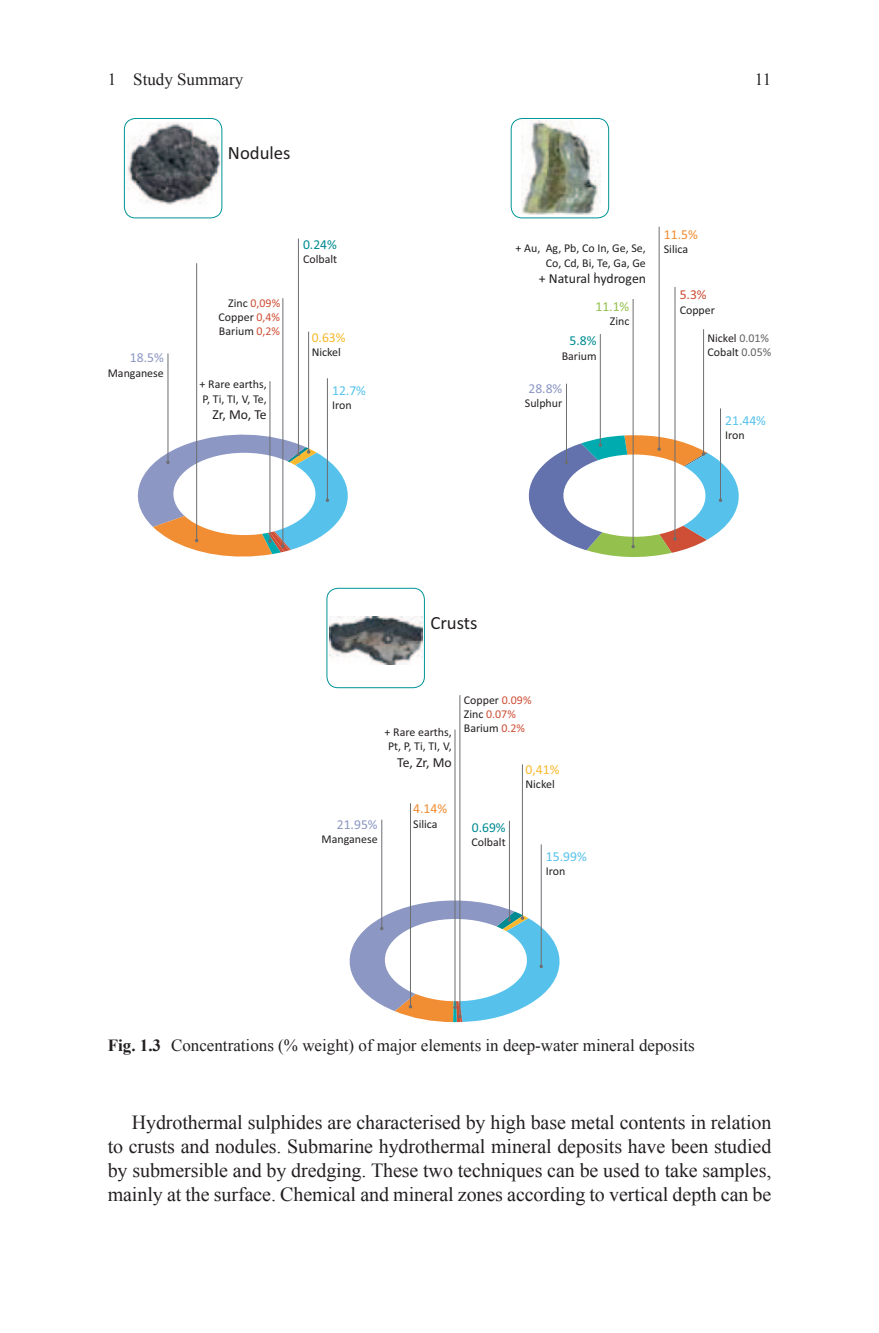
<style>
.page{position:relative;width:879px;height:1333px;background:#fff}
.page>*{position:absolute;margin:0;border:0;box-sizing:border-box;transform-origin:0 0}
.t1{font:20px/24px "Times New Roman";letter-spacing:-.005em;color:#231f20;text-align:justify}
.t2{font:18.8px "Calibri";color:#231f20}
.t3{font:17px "Times New Roman";color:#231f20}
.t4{font:13.8px "Calibri";color:#231f20}
.t5{font:13.6px "Calibri";color:#56c2eb}
.t6{font:13.6px "Calibri";color:#8c97c3}
.t7{font:13.6px "Calibri";color:#008b92}
.t8{font:13.6px "Calibri";color:#f8b92f}
.t9{font:13.6px "Calibri";color:#f18d32}
.t10{font:13.6px "Calibri";color:#94c04d}
.t11{font:13.6px "Calibri";color:#ce4f36}
.t12{font:12px/14.4px "Calibri";color:#231f20}
.s1{color:#ce4f36}
.s2{color:#626365}
.s3{font-weight:700}
</style>
<div class="page">
<img style="left:123px;top:122px;width:100px;height:89px">
<img style="left:521px;top:121px;width:80px;height:94px">
<img style="left:330px;top:616px;width:92px;height:49px">
<hr style="left:167px;top:353px;width:1px;height:109px;background:#6c6e72">
<hr style="left:196px;top:263px;width:1px;height:277px;background:#6c6e72">
<hr style="left:298px;top:238px;width:1px;height:216px;background:#6c6e72">
<hr style="left:308px;top:331px;width:1px;height:121px;background:#6c6e72">
<hr style="left:327px;top:378px;width:1px;height:122px;background:#6c6e72">
<hr style="left:269px;top:381px;width:1px;height:160px;background:#6c6e72">
<hr style="left:282px;top:298px;width:1px;height:248px;background:#6c6e72">
<svg style="left:137px;top:430px;width:211px;height:127px"></svg>
<div style="left:124px;top:118px;width:98px;height:100px;border:1px solid #009496;border-radius:11px"></div>
<hr style="left:566px;top:383px;width:1px;height:79px;background:#6c6e72">
<hr style="left:600px;top:334px;width:1px;height:111px;background:#6c6e72">
<hr style="left:632px;top:299px;width:1px;height:247px;background:#6c6e72">
<hr style="left:720px;top:408px;width:1px;height:92px;background:#6c6e72">
<hr style="left:703px;top:329px;width:1px;height:125px;background:#6c6e72">
<hr style="left:658px;top:227px;width:1px;height:222px;background:#6c6e72">
<hr style="left:674px;top:287px;width:1px;height:252px;background:#6c6e72">
<svg style="left:528px;top:434px;width:211px;height:123px"></svg>
<div style="left:511px;top:118px;width:98px;height:100px;border:1px solid #009496;border-radius:11px"></div>
<hr style="left:381px;top:819px;width:1px;height:109px;background:#6c6e72">
<hr style="left:410px;top:803px;width:1px;height:203px;background:#6c6e72">
<hr style="left:509px;top:820px;width:1px;height:100px;background:#6c6e72">
<hr style="left:522px;top:764px;width:1px;height:154px;background:#6c6e72">
<hr style="left:541px;top:844px;width:1px;height:122px;background:#6c6e72">
<hr style="left:454px;top:729px;width:1px;height:278px;background:#6c6e72">
<hr style="left:459px;top:695px;width:1px;height:321px;background:#6c6e72">
<svg style="left:349px;top:892px;width:211px;height:130px"></svg>
<div style="left:326px;top:588px;width:99px;height:100px;border:1px solid #009496;border-radius:11px"></div>
<p class="t3" style="left:108px;top:68px;width:137px">1 Study Summary</p>
<p class="t3" style="left:755px;top:68px;width:18px">11</p>
<p class="t6" style="left:130px;top:349px;width:35px">18.5%</p>
<p class="t12" style="left:108px;top:365px;width:58px">Manganese</p>
<p class="t2" style="left:228px;top:140px;width:64px">Nodules</p>
<p class="t12" style="left:219px;top:296px;width:63px;text-align:justify;text-indent:10px">Zinc <span class="s1">0,09% </span>Copper <span class="s1">0,4% </span>Barium <span class="s1">0,2%</span></p>
<p class="t12" style="left:200px;top:377px;width:69px">+ Rare earths,<br>P, Ti, TI, V, Te,</p>
<p class="t4" style="left:212px;top:406px;width:56px">Zr, Mo, Te</p>
<p class="t7" style="left:303px;top:236px;width:35px">0.24%</p>
<p class="t12" style="left:303px;top:252px;width:36px">Colbalt</p>
<p class="t8" style="left:312px;top:329px;width:35px">0.63%</p>
<p class="t12" style="left:312px;top:345px;width:31px">Nickel</p>
<p class="t5" style="left:332px;top:381px;width:35px">12.7%</p>
<p class="t12" style="left:332px;top:398px;width:21px">Iron</p>
<p class="t12" style="left:515px;top:241px;width:132px;text-align:right">+ Au, Ag, Pb, Co In, Ge, Se,<br>Co, Cd, Bi, Te, Ga, Ge</p>
<p class="t4" style="left:539px;top:270px;width:109px">+ Natural hydrogen</p>
<p class="t10" style="left:595px;top:297px;width:35px">11.1%</p>
<p class="t12" style="left:610px;top:314px;width:21px">Zinc</p>
<p class="t7" style="left:569px;top:332px;width:29px">5.8%</p>
<p class="t12" style="left:562px;top:348px;width:36px">Barium</p>
<p class="t6" style="left:528px;top:379px;width:35px">28.8%</p>
<p class="t12" style="left:525px;top:396px;width:39px">Sulphur</p>
<p class="t9" style="left:664px;top:226px;width:35px">11.5%</p>
<p class="t12" style="left:664px;top:242px;width:26px">Silica</p>
<p class="t11" style="left:680px;top:286px;width:29px">5.3%</p>
<p class="t12" style="left:680px;top:302px;width:37px">Copper</p>
<p class="t12" style="left:707px;top:330px;width:65px">Nickel <span class="s2">0.01%<br></span>Cobalt <span class="s2">0.05%</span></p>
<p class="t5" style="left:725px;top:412px;width:42px">21.44%</p>
<p class="t12" style="left:725px;top:428px;width:21px">Iron</p>
<p class="t2" style="left:430px;top:610px;width:49px">Crusts</p>
<p class="t12" style="left:385px;top:724px;width:69px">+ Rare earths,<br>Pt, P, Ti, TI, V,</p>
<p class="t4" style="left:397px;top:753px;width:56px">Te, Zr, Mo</p>
<p class="t6" style="left:337px;top:815px;width:42px">21.95%</p>
<p class="t12" style="left:321px;top:831px;width:58px">Manganese</p>
<p class="t9" style="left:413px;top:800px;width:35px">4.14%</p>
<p class="t12" style="left:413px;top:816px;width:26px">Silica</p>
<p class="t12" style="left:464px;top:692px;width:69px">Copper <span class="s1">0.09%<br></span>Zinc <span class="s1">0.07%<br></span>Barium <span class="s1">0.2%</span></p>
<p class="t7" style="left:472px;top:818px;width:35px">0.69%</p>
<p class="t12" style="left:471px;top:835px;width:36px">Colbalt</p>
<p class="t8" style="left:525px;top:760px;width:35px">0,41%</p>
<p class="t12" style="left:525px;top:777px;width:31px">Nickel</p>
<p class="t5" style="left:546px;top:847px;width:42px">15.99%</p>
<p class="t12" style="left:546px;top:864px;width:21px">Iron</p>
<p class="t3" style="left:108px;top:1033px;width:588px"><span class="s3">Fig. 1.3</span> Concentrations (% weight) of major elements in deep-water mineral deposits</p>
<p class="t1" style="left:108px;top:1110px;width:665px;text-indent:24px">Hydrothermal sulphides are characterised by high base metal contents in relation to crusts and nodules. Submarine hydrothermal mineral deposits have been studied by submersible and by dredging. These two techniques can be used to take samples, mainly at the surface. Chemical and mineral zones according to vertical depth can be</p>
</div>
